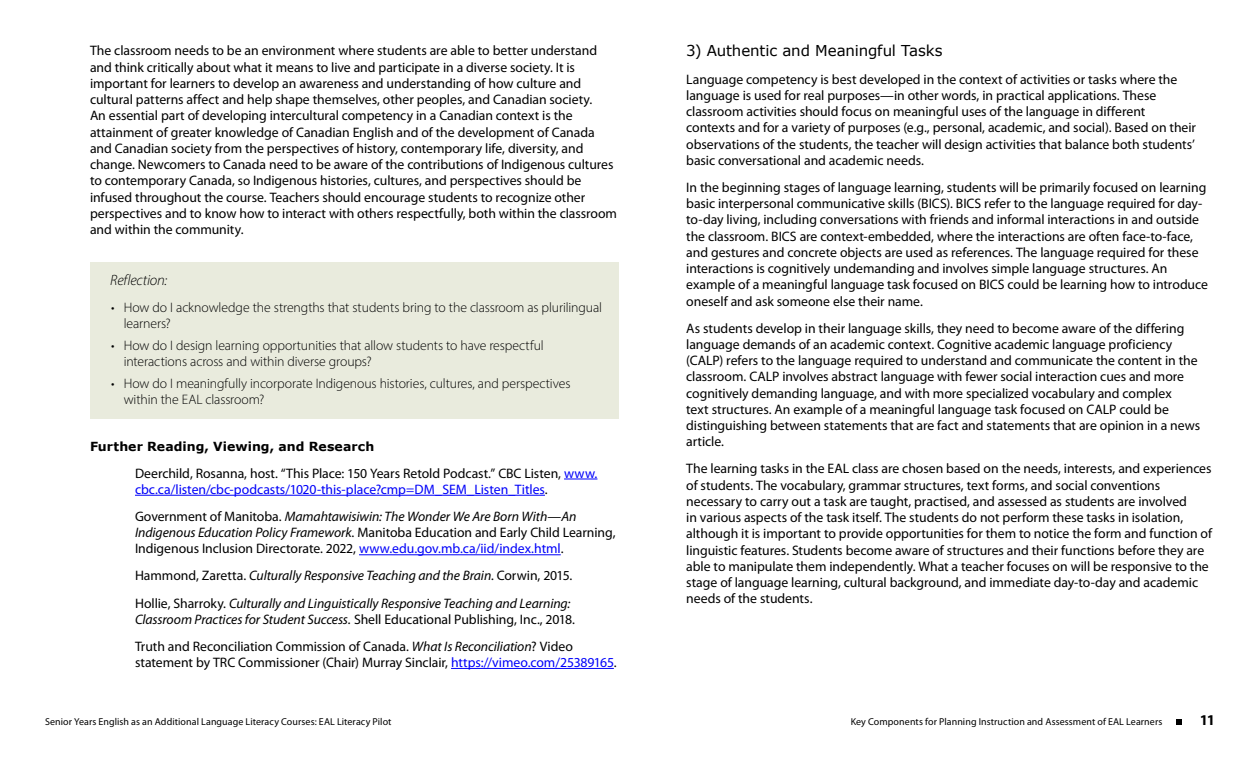
<style>
.page{position:relative;width:1260px;height:765px;background:#fff}
.page>*{position:absolute;margin:0;border:0;box-sizing:border-box;transform-origin:0 0}
.Head_C{font:15px "Verdana";letter-spacing:-.01em;color:#000}
.Stage_pargraph_11_pt{font:italic 300 15px "Myriad Pro";letter-spacing:-.01em;color:#000}
.t1{font:700 15px "Myriad Pro";color:#000}
.Paragraph___12{font:13.75px/16.2px "Myriad Pro";letter-spacing:-.005em;color:#000}
.Paragraph_End___3{font:13.75px/16.2px "Myriad Pro";letter-spacing:-.005em;color:#000}
.t2{font:300 13.75px/16.2px "Myriad Pro";letter-spacing:-.01em;color:#000}
.Paragraph___12__inde{font:italic 13.75px/16.2px "Myriad Pro";letter-spacing:-.005em;color:#000}
.Paragraph___12__inde-2{font:13.75px/16.2px "Myriad Pro";letter-spacing:-.005em;color:#000}
.Paragraph_End_indent{font:13.75px/16.2px "Myriad Pro";letter-spacing:-.005em;color:#000}
.Paragraph___12__inde-3{font:13.75px/16.2px "Myriad Pro";letter-spacing:-.005em;color:#0000fa}
.Head_D{font:700 12.5px "Verdana";letter-spacing:.005em;color:#000}
.t3{font:10px "Myriad Pro";letter-spacing:.005em;color:#000}
.s1{font-size:13.12px}
.s2{color:#000}
.s3{font-style:italic}
.s4{color:#0000fa}
.s5{font-style:normal}
</style>
<div class="page">
<svg style="left:1177px;top:719px;width:5px;height:6px"></svg>
<hr style="left:564px;top:479px;width:33px;height:1px;background:#0000fa">
<hr style="left:135px;top:495px;width:410px;height:1px;background:#0000fa">
<hr style="left:359px;top:554px;width:202px;height:1px;background:#0000fa">
<hr style="left:451px;top:668px;width:163px;height:1px;background:#0000fa">
<div style="left:90px;top:263px;width:529px;height:156px;background:#e9ebdd"></div>
<p class="Paragraph_End___3" style="left:90px;top:42px;width:529px">The classroom needs to be an environment where students are able to better understand and think critically about what it means to live and participate in a diverse society. It is important for learners to develop an awareness and understanding of how culture and cultural patterns affect and help shape themselves, other peoples, and Canadian society.<br>An essential part of developing intercultural competency in a Canadian context is the attainment of greater knowledge of Canadian English and of the development of Canada and Canadian society from the perspectives of history, contemporary life, diversity, and change. Newcomers to Canada need to be aware of the contributions of Indigenous cultures to contemporary Canada, <span class="s1">so</span> Indigenous histories, cultures, and perspectives should be infused throughout the course. Teachers should encourage students to recognize other perspectives and to know how to interact with others respectfully, both within the classroom and within the community.</p>
<p class="Stage_pargraph_11_pt" style="left:110px;top:271px;width:58px">Reflection:</p>
<p class="t2" style="left:124px;top:299px;width:480px;text-indent:-13px">• How do I acknowledge the strengths that students bring to the classroom as plurilingual learners?</p>
<p class="t2" style="left:124px;top:337px;width:422px;text-indent:-13px">• How do I design learning opportunities that allow students to have respectful interactions across and within diverse groups?</p>
<p class="t2" style="left:124px;top:375px;width:448px;text-indent:-13px">• How do I meaningfully incorporate Indigenous histories, cultures, and perspectives within the EAL classroom?</p>
<p class="Head_D" style="left:90px;top:437px;width:286px">Further Reading, Viewing, and Research</p>
<p class="Paragraph___12__inde-3" style="left:135px;top:465px;width:464px"><span class="s2">Deerchild, Rosanna, host. “This Place: 150 Years Retold Podcast.” CBC Listen,</span> www. cbc.ca/listen/cbc-podcasts/1020-this-place?cmp=DM_SEM_Listen_Titles<span class="s2">.</span></p>
<p class="Paragraph___12__inde-2" style="left:135px;top:508px;width:482px">Government of Manitoba. <span class="s3">Mamahtawisiwin: The Wonder We Are Born With—An<br>Indigenous Education Policy Framework</span>. Manitoba Education and Early Child Learning,<br>Indigenous Inclusion Directorate. 2022, <span class="s4">www.edu.gov.mb.ca/iid/index.html</span>.</p>
<p class="Paragraph___12__inde" style="left:135px;top:568px;width:439px"><span class="s5">Hammond, Zaretta.</span> Culturally Responsive Teaching and the Brain. <span class="s5">Corwin, 2015.</span></p>
<p class="Paragraph___12__inde" style="left:135px;top:595px;width:442px"><span class="s5">Hollie, Sharroky.</span> Culturally and Linguistically Responsive Teaching and Learning:<br>Classroom Practices for Student Success. <span class="s5">Shell Educational Publishing, Inc., 2018.</span></p>
<p class="Paragraph_End_indent" style="left:135px;top:638px;width:483px">Truth and Reconciliation Commission of Canada. <span class="s3">What Is Reconciliation</span>? Video statement by TRC Commissioner (Chair) Murray Sinclair, <span class="s4">https://vimeo.com/25389165</span>.</p>
<p class="Head_C" style="left:686px;top:41px;width:258px">3) Authentic and Meaningful Tasks</p>
<p class="Paragraph___12" style="left:686px;top:71px;width:511px">Language competency is best developed in the context of activities or tasks where the language is used for real purposes—in other words, in practical applications. These classroom activities should focus on meaningful uses of the language in different contexts and for a variety of purposes (e.g., personal, academic, and social). Based on their observations of the students, the teacher will design activities that balance both students’ basic conversational and academic needs.</p>
<p class="Paragraph___12" style="left:686px;top:179px;width:523px">In the beginning stages of language learning, students will be primarily focused on learning basic interpersonal communicative skills (BICS). BICS refer to the language required for day&shy;to-day living, including conversations with friends and informal interactions in and outside the classroom. BICS are context-embedded, where the interactions are often face-to-face, and gestures and concrete objects are used as references. The language required for these interactions is cognitively undemanding and involves simple language structures. An example of a meaningful language task focused on BICS could be learning how to introduce oneself and ask someone else their name.</p>
<p class="Paragraph___12" style="left:686px;top:320px;width:515px">As students develop in their language skills, they need to become aware of the differing language demands of an academic context. Cognitive academic language proficiency (CALP) refers to the language required to understand and communicate the content in the classroom. CALP involves abstract language with fewer social interaction cues and more cognitively demanding language, and with more specialized vocabulary and complex<br>text structures. An example of a meaningful language task focused on CALP could be distinguishing between statements that are fact and statements that are opinion in a news article.</p>
<p class="Paragraph___12" style="left:686px;top:460px;width:527px">The learning tasks in the EAL class are chosen based on the needs, interests, and experiences of students. The vocabulary, grammar structures, text forms, and social conventions necessary to carry out a task are taught, practised, and assessed as students are involved<br>in various aspects of the task itself. The students do not perform these tasks in isolation, although it is important to provide opportunities for them to notice the form and function of linguistic features. Students become aware of structures and their functions before they are able to manipulate them independently. What a teacher focuses on will be responsive to the stage of language learning, cultural background, and immediate day-to-day and academic needs of the students.</p>
<p class="t3" style="left:45px;top:715px;width:348px">Senior Years English as an Additional Language Literacy Courses: EAL Literacy Pilot</p>
<p class="t3" style="left:851px;top:715px;width:313px">Key Components for Planning Instruction and Assessment of EAL Learners</p>
<p class="t1" style="left:1200px;top:711px;width:17px">11</p>
</div>
